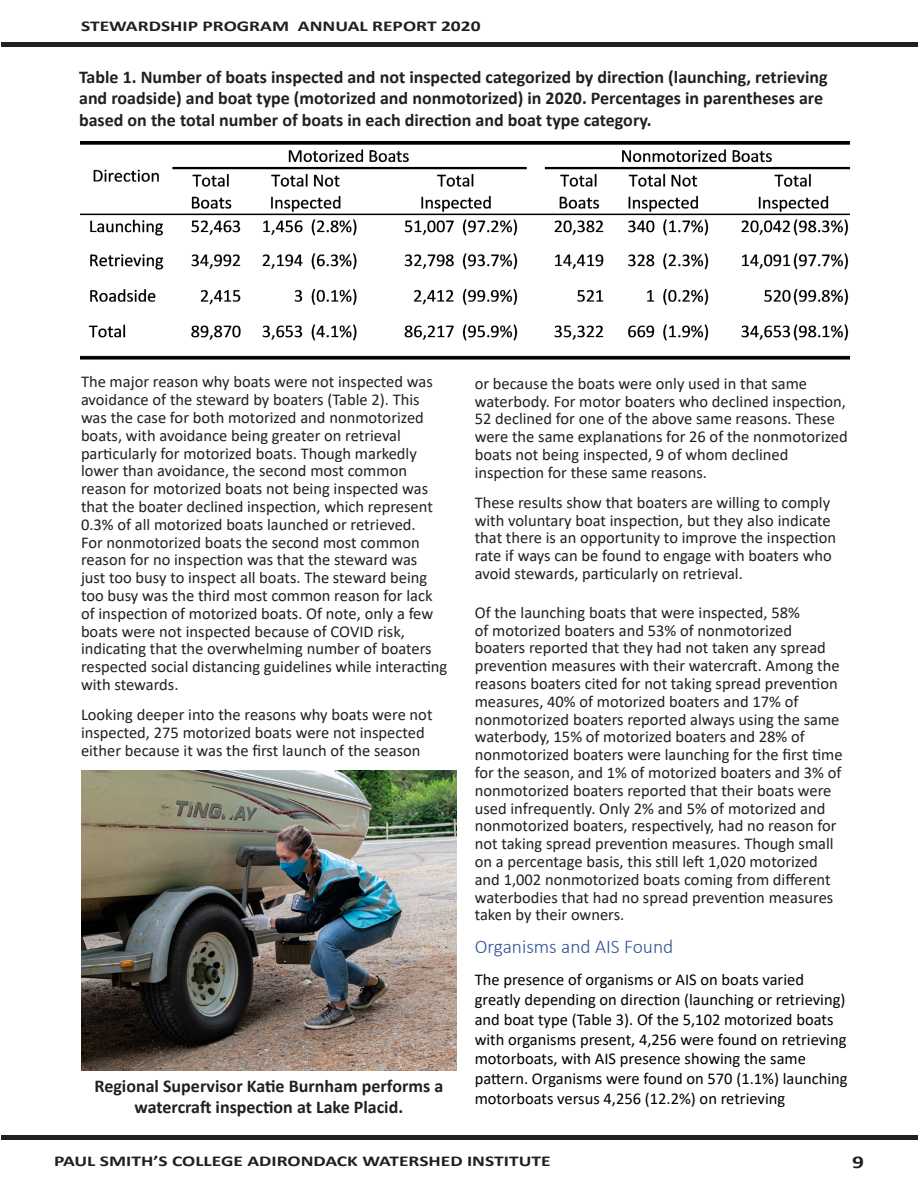
<style>
.page{position:relative;width:918px;height:1188px;background:#fff}
.page>*{position:absolute;margin:0;border:0;box-sizing:border-box;transform-origin:0 0}
.Heading_2{font:300 19.5px "Calibri";color:#2f5496}
.t1{font:700 18px/21.6px "Calibri";color:#231f20}
.t2{font:700 18px "Calibri";color:#231f20;scale:1.3 1}
.t3{font:16.5px/17.9px "Calibri";color:#231f20}
.t4{font:16.5px/19.8px "Calibri";color:#000}
.t5{font:700 15px "Calibri";color:#231f20;scale:1.3 1}
</style>
<div class="page">
<div style="left:1px;top:1135px;width:917px;height:5px;background:#231f20"></div>
<hr style="left:1px;top:43px;width:917px;height:4px;background:#231f20">
<img style="left:80px;top:141px;width:770px;height:219px">
<img style="left:82px;top:771px;width:374px;height:300px">
<p class="t5" style="left:81px;top:15px;width:309px">STEWARDSHIP PROGRAM ANNUAL REPORT 2020</p>
<p class="t1" style="left:79px;top:65px;width:750px">Table 1. Number of boats inspected and not inspected categorized by direction (launching, retrieving and roadside) and boat type (motorized and nonmotorized) in 2020. Percentages in parentheses are based on the total number of boats in each direction and boat type category.</p>
<p class="t3" style="left:81px;top:373px;width:368px">The major reason why boats were not inspected was avoidance of the steward by boaters (Table 2). This was the case for both motorized and nonmotorized boats, with avoidance being greater on retrieval particularly for motorized boats. Though markedly lower than avoidance, the second most common reason for motorized boats not being inspected was that the boater declined inspection, which represent 0.3% of all motorized boats launched or retrieved.<br>For nonmotorized boats the second most common reason for no inspection was that the steward was<br>just too busy to inspect all boats. The steward being too busy was the third most common reason for lack of inspection of motorized boats. Of note, only a few boats were not inspected because of COVID risk, indicating that the overwhelming number of boaters respected social distancing guidelines while interacting with stewards.</p>
<p class="t3" style="left:81px;top:705px;width:353px">Looking deeper into the reasons why boats were not inspected, 275 motorized boats were not inspected either because it was the first launch of the season</p>
<p class="t1" style="left:94px;top:1075px;width:350px;text-align:center">Regional Supervisor Katie Burnham performs a watercraft inspection at Lake Placid.</p>
<p class="t3" style="left:475px;top:374px;width:375px">or because the boats were only used in that same waterbody. For motor boaters who declined inspection, 52 declined for one of the above same reasons. These were the same explanations for 26 of the nonmotorized boats not being inspected, 9 of whom declined inspection for these same reasons.</p>
<p class="t3" style="left:475px;top:493px;width:363px">These results show that boaters are willing to comply with voluntary boat inspection, but they also indicate that there is an opportunity to improve the inspection rate if ways can be found to engage with boaters who avoid stewards, particularly on retrieval.</p>
<p class="t3" style="left:475px;top:603px;width:369px">Of the launching boats that were inspected, 58%<br>of motorized boaters and 53% of nonmotorized boaters reported that they had not taken any spread prevention measures with their watercraft. Among the reasons boaters cited for not taking spread prevention measures, 40% of motorized boaters and 17% of nonmotorized boaters reported always using the same waterbody, 15% of motorized boaters and 28% of nonmotorized boaters were launching for the first time for the season, and 1% of motorized boaters and 3% of nonmotorized boaters reported that their boats were used infrequently. Only 2% and 5% of motorized and nonmotorized boaters, respectively, had no reason for not taking spread prevention measures. Though small on a percentage basis, this still left 1,020 motorized and 1,002 nonmotorized boats coming from different waterbodies that had no spread prevention measures taken by their owners.</p>
<p class="Heading_2" style="left:475px;top:935px;width:200px">Organisms and AIS Found</p>
<p class="t4" style="left:475px;top:970px;width:374px">The presence of organisms or AIS on boats varied greatly depending on direction (launching or retrieving) and boat type (Table 3). Of the 5,102 motorized boats with organisms present, 4,256 were found on retrieving motorboats, with AIS presence showing the same pattern. Organisms were found on 570 (1.1%) launching motorboats versus 4,256 (12.2%) on retrieving</p>
<p class="t5" style="left:54px;top:1150px;width:383px">PAUL SMITH’S COLLEGE ADIRONDACK WATERSHED INSTITUTE</p>
<p class="t2" style="left:852px;top:1149px;width:11px">9</p>
</div>
